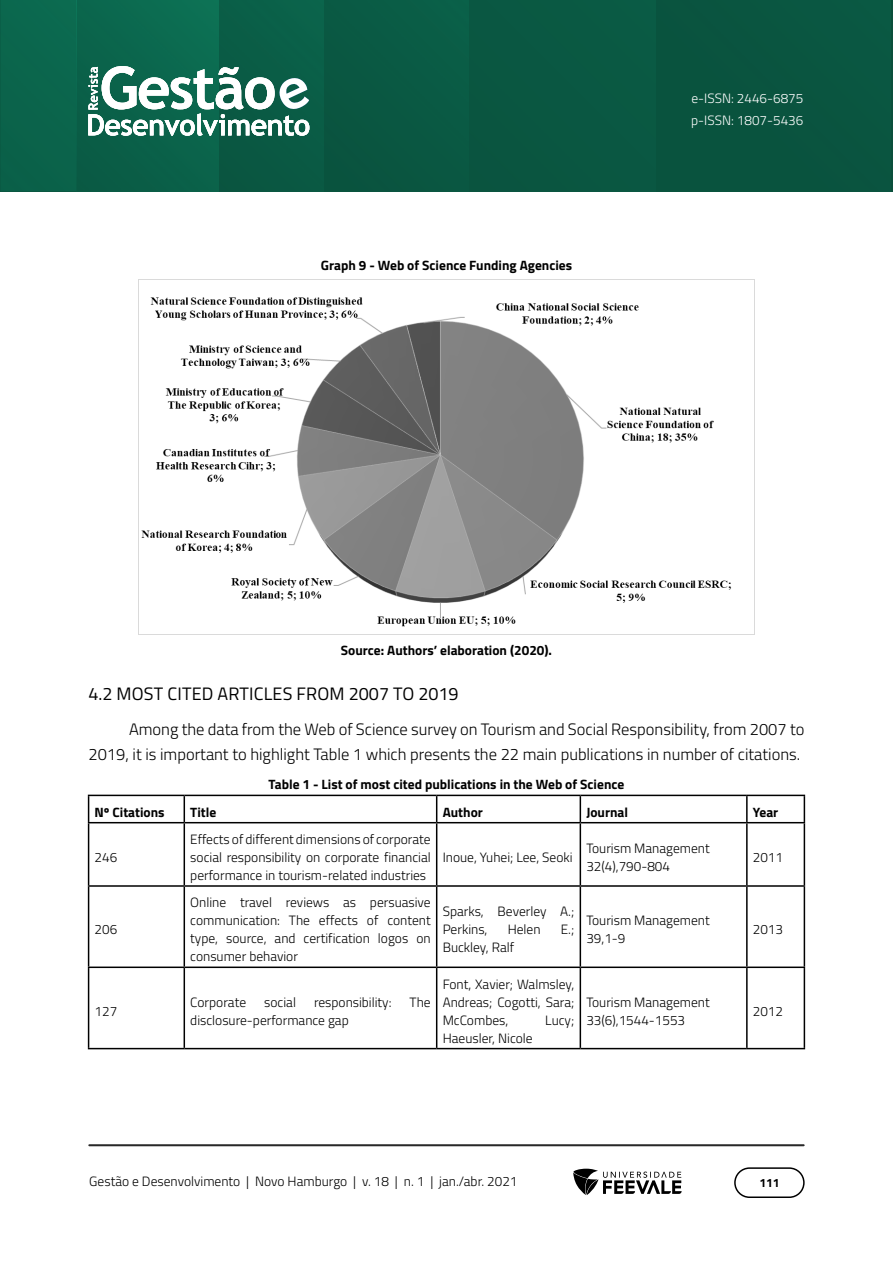
<style>
.page{position:relative;width:893px;height:1263px;background:#fff}
.page>*{position:absolute;margin:0;border:0;box-sizing:border-box;transform-origin:0 0}
.TÍTULO_1_1{font:18px "Titillium Web";letter-spacing:.01em;color:#000}
.Corpo_de_texto{font:300 16.5px/25.5px "Titillium Web";color:#000;text-align:right}
.Texto_TABELA{font:300 13.5px/18px "Titillium Web";color:#000;text-align:justify}
.Legenda_FIGURA{font:700 13.5px "Titillium Web";color:#000}
.fonte_FIGURA{font:700 13.5px "Titillium Web";color:#000}
.Texto_TABELA-2{font:700 13.5px "Titillium Web";color:#000}
.t1{font:300 13.5px/22.5px "Titillium Web";color:#fff}
.t2{font:700 12px "Titillium Web";color:#000}
</style>
<div class="page">
<hr style="left:890px;top:0;width:3px;height:191px;background:#0a4f3b">
<img style="left:0;top:0;width:890px;height:191px">
<hr style="left:219px;top:0;width:1px;height:191px;background:#0a5a45">
<img style="left:76px;top:0;width:1px;height:191px">
<hr style="left:657px;top:0;width:1px;height:191px;background:#09533e">
<hr style="left:89px;top:1144px;width:715px;height:2px;background:#282828">
<div style="left:734px;top:1167px;width:71px;height:31px;border:2px solid #000;border-radius:15px"></div>
<svg style="left:573px;top:1169px;width:109px;height:26px"></svg>
<svg style="left:88px;top:66px;width:221px;height:70px"></svg>
<img style="left:139px;top:279px;width:615px;height:348px">
<hr style="left:88px;top:795px;width:96px;height:1px;background:#000">
<svg style="left:88px;top:796px;width:1px;height:26px"></svg>
<hr style="left:184px;top:795px;width:253px;height:1px;background:#000">
<svg style="left:184px;top:796px;width:1px;height:26px"></svg>
<hr style="left:437px;top:795px;width:143px;height:1px;background:#000">
<svg style="left:436px;top:796px;width:1px;height:26px"></svg>
<hr style="left:580px;top:795px;width:167px;height:1px;background:#000">
<svg style="left:580px;top:796px;width:1px;height:26px"></svg>
<hr style="left:747px;top:795px;width:58px;height:1px;background:#000">
<hr style="left:746px;top:796px;width:2px;height:26px;background:#000">
<svg style="left:804px;top:796px;width:1px;height:26px"></svg>
<hr style="left:88px;top:822px;width:96px;height:1px;background:#000">
<hr style="left:88px;top:823px;width:1px;height:62px;background:#000">
<hr style="left:184px;top:822px;width:253px;height:1px;background:#000">
<hr style="left:184px;top:823px;width:1px;height:62px;background:#000">
<hr style="left:437px;top:822px;width:143px;height:1px;background:#000">
<hr style="left:436px;top:823px;width:1px;height:62px;background:#000">
<hr style="left:580px;top:822px;width:167px;height:1px;background:#000">
<hr style="left:580px;top:823px;width:1px;height:62px;background:#000">
<hr style="left:747px;top:822px;width:58px;height:1px;background:#000">
<hr style="left:746px;top:823px;width:2px;height:62px;background:#000">
<hr style="left:804px;top:823px;width:1px;height:62px;background:#000">
<hr style="left:88px;top:885px;width:96px;height:2px;background:#000">
<hr style="left:88px;top:887px;width:1px;height:79px;background:#000">
<hr style="left:184px;top:885px;width:253px;height:2px;background:#000">
<hr style="left:184px;top:887px;width:1px;height:79px;background:#000">
<hr style="left:437px;top:885px;width:143px;height:2px;background:#000">
<hr style="left:436px;top:887px;width:1px;height:79px;background:#000">
<hr style="left:580px;top:885px;width:167px;height:2px;background:#000">
<hr style="left:580px;top:887px;width:1px;height:79px;background:#000">
<hr style="left:747px;top:885px;width:58px;height:2px;background:#000">
<hr style="left:746px;top:887px;width:2px;height:79px;background:#000">
<hr style="left:804px;top:887px;width:1px;height:79px;background:#000">
<hr style="left:88px;top:966px;width:96px;height:2px;background:#000">
<hr style="left:88px;top:968px;width:1px;height:80px;background:#000">
<hr style="left:184px;top:966px;width:253px;height:2px;background:#000">
<hr style="left:184px;top:968px;width:1px;height:80px;background:#000">
<hr style="left:437px;top:966px;width:143px;height:2px;background:#000">
<hr style="left:436px;top:968px;width:1px;height:80px;background:#000">
<hr style="left:580px;top:966px;width:167px;height:2px;background:#000">
<hr style="left:580px;top:968px;width:1px;height:80px;background:#000">
<hr style="left:747px;top:966px;width:58px;height:2px;background:#000">
<hr style="left:746px;top:968px;width:2px;height:80px;background:#000">
<hr style="left:804px;top:968px;width:1px;height:80px;background:#000">
<hr style="left:88px;top:1048px;width:96px;height:1px;background:#000">
<hr style="left:184px;top:1048px;width:253px;height:1px;background:#000">
<hr style="left:437px;top:1048px;width:143px;height:1px;background:#000">
<hr style="left:580px;top:1048px;width:167px;height:1px;background:#000">
<hr style="left:747px;top:1048px;width:58px;height:1px;background:#000">
<p class="Legenda_FIGURA" style="left:321px;top:255px;width:253px">Graph 9 - Web of Science Funding Agencies</p>
<p class="t1" style="left:691px;top:86px;width:114px">e-ISSN: 2446-6875 p-ISSN: 1807-5436</p>
<p class="fonte_FIGURA" style="left:341px;top:640px;width:213px">Source: Authors’ elaboration (2020).</p>
<p class="TÍTULO_1_1" style="left:88px;top:681px;width:372px">4.2 MOST CITED ARTICLES FROM 2007 TO 2019</p>
<p class="Corpo_de_texto" style="left:88px;top:715px;width:717px">Among the data from the Web of Science survey on Tourism and Social Responsibility, from 2007 to<br>2019, it is important to highlight Table 1 which presents the 22 main publications in number of citations.</p>
<p class="Legenda_FIGURA" style="left:269px;top:774px;width:357px">Table 1 - List of most cited publications in the Web of Science</p>
<p class="Texto_TABELA-2" style="left:95px;top:802px;width:72px">Nº Citations</p>
<p class="Texto_TABELA-2" style="left:190px;top:802px;width:28px">Title</p>
<p class="Texto_TABELA-2" style="left:443px;top:802px;width:42px">Author</p>
<p class="Texto_TABELA-2" style="left:586px;top:802px;width:43px">Journal</p>
<p class="Texto_TABELA-2" style="left:753px;top:802px;width:27px">Year</p>
<p class="Texto_TABELA" style="left:95px;top:848px;width:24px">246</p>
<p class="Texto_TABELA" style="left:190px;top:830px;width:242px">Effects of different dimensions of corporate social responsibility on corporate financial performance in tourism-related industries</p>
<p class="Texto_TABELA" style="left:586px;top:839px;width:125px">Tourism Management</p>
<p class="Texto_TABELA" style="left:586px;top:857px;width:85px">32(4),790-804</p>
<p class="Texto_TABELA" style="left:443px;top:848px;width:131px">Inoue, Yuhei; Lee, Seoki</p>
<p class="Texto_TABELA" style="left:753px;top:848px;width:32px">2011</p>
<p class="Texto_TABELA" style="left:95px;top:920px;width:24px">206</p>
<p class="Texto_TABELA" style="left:95px;top:1001px;width:24px">127</p>
<p class="Texto_TABELA" style="left:190px;top:893px;width:242px">Online travel reviews as persuasive communication: The effects of content type, source, and certification logos on consumer behavior</p>
<p class="Texto_TABELA" style="left:443px;top:902px;width:133px">Sparks, Beverley A.;<br>Perkins,</p>
<p class="Texto_TABELA" style="left:508px;top:920px;width:34px">Helen</p>
<p class="Texto_TABELA" style="left:561px;top:920px;width:15px">E.;</p>
<p class="Texto_TABELA" style="left:443px;top:938px;width:73px">Buckley, Ralf</p>
<p class="Texto_TABELA" style="left:190px;top:992px;width:57px">Corporate</p>
<p class="Texto_TABELA" style="left:264px;top:992px;width:33px">social</p>
<p class="Texto_TABELA" style="left:314px;top:992px;width:79px">responsibility:</p>
<p class="Texto_TABELA" style="left:410px;top:992px;width:23px">The</p>
<p class="Texto_TABELA" style="left:190px;top:1010px;width:160px">disclosure-performance gap</p>
<p class="Texto_TABELA" style="left:443px;top:974px;width:133px">Font, Xavier; Walmsley, Andreas; Cogotti, Sara; McCombes,</p>
<p class="Texto_TABELA" style="left:545px;top:1010px;width:31px">Lucy;</p>
<p class="Texto_TABELA" style="left:443px;top:1028px;width:92px">Haeusler, Nicole</p>
<p class="Texto_TABELA" style="left:586px;top:911px;width:125px">Tourism Management</p>
<p class="Texto_TABELA" style="left:586px;top:929px;width:41px">39,1-9</p>
<p class="Texto_TABELA" style="left:586px;top:992px;width:125px">Tourism Management</p>
<p class="Texto_TABELA" style="left:586px;top:1010px;width:100px">33(6),1544-1553</p>
<p class="Texto_TABELA" style="left:753px;top:920px;width:32px">2013</p>
<p class="Texto_TABELA" style="left:753px;top:1001px;width:32px">2012</p>
<p class="Texto_TABELA" style="left:89px;top:1171px;width:430px">Gestão e Desenvolvimento | Novo Hamburgo | v. 18 | n. 1 | jan./abr. 2021</p>
<p class="t2" style="left:759px;top:1174px;width:22px">111</p>
</div>
